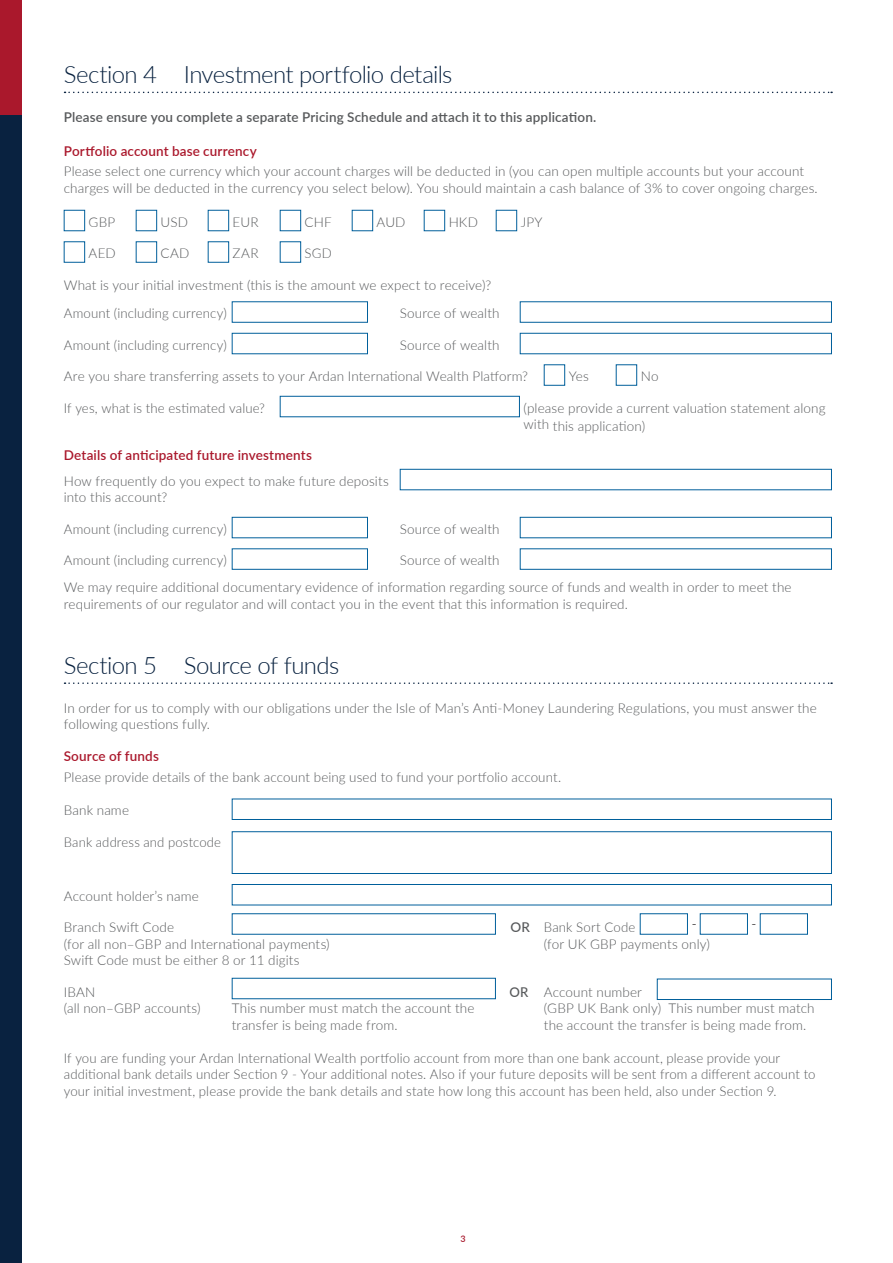
<style>
.page{position:relative;width:893px;height:1263px;background:#fff}
.page>*{position:absolute;margin:0;border:0;box-sizing:border-box;transform-origin:0 0}
.t1{font:300 24px "Lato";letter-spacing:-.025em;color:#092240}
.Body_text{font:300 13.5px/16.5px "Lato";letter-spacing:.01em;color:#57595b}
.App_boxes{font:300 13.5px/18px "Lato";letter-spacing:.01em;color:#57595b}
.Subhead{font:600 13.5px "Lato";letter-spacing:.01em;color:#aa182c}
.Body_text-2{font:600 13.5px "Lato";letter-spacing:.01em;color:#57595b}
.t2{font:300 12px "Gotham";color:#231f20}
.t3{font:600 9px "Lato";color:#a8192d}
.s1{font-weight:500}
</style>
<div class="page">
<div style="left:0;top:0;width:21px;height:115px;background:#aa182c"></div>
<div style="left:0;top:115px;width:21px;height:1148px;background:#092240"></div>
<svg style="left:65px;top:92px;width:767px;height:1px"></svg>
<div style="left:64px;top:210px;width:21px;height:21px;background:#fff;border:1px solid #005f9b"></div>
<div style="left:136px;top:210px;width:21px;height:21px;background:#fff;border:1px solid #005f9b"></div>
<div style="left:208px;top:210px;width:21px;height:21px;background:#fff;border:1px solid #005f9b"></div>
<div style="left:280px;top:210px;width:21px;height:21px;background:#fff;border:1px solid #005f9b"></div>
<div style="left:352px;top:210px;width:21px;height:21px;background:#fff;border:1px solid #005f9b"></div>
<div style="left:424px;top:210px;width:21px;height:21px;background:#fff;border:1px solid #005f9b"></div>
<div style="left:496px;top:210px;width:21px;height:21px;background:#fff;border:1px solid #005f9b"></div>
<div style="left:64px;top:241px;width:21px;height:22px;background:#fff;border:1px solid #005f9b"></div>
<div style="left:136px;top:241px;width:21px;height:22px;background:#fff;border:1px solid #005f9b"></div>
<div style="left:208px;top:241px;width:21px;height:22px;background:#fff;border:1px solid #005f9b"></div>
<div style="left:280px;top:241px;width:21px;height:22px;background:#fff;border:1px solid #005f9b"></div>
<div style="left:232px;top:301px;width:136px;height:22px;background:#fff;border:1px solid #005f9b"></div>
<div style="left:520px;top:301px;width:312px;height:22px;background:#fff;border:1px solid #005f9b"></div>
<div style="left:232px;top:333px;width:136px;height:21px;background:#fff;border:1px solid #005f9b"></div>
<div style="left:520px;top:333px;width:312px;height:21px;background:#fff;border:1px solid #005f9b"></div>
<div style="left:544px;top:364px;width:21px;height:22px;background:#fff;border:1px solid #005f9b"></div>
<div style="left:616px;top:364px;width:21px;height:22px;background:#fff;border:1px solid #005f9b"></div>
<div style="left:280px;top:396px;width:240px;height:21px;background:#fff;border:1px solid #005f9b"></div>
<div style="left:400px;top:469px;width:432px;height:21px;background:#fff;border:1px solid #005f9b"></div>
<div style="left:232px;top:517px;width:136px;height:21px;background:#fff;border:1px solid #005f9b"></div>
<div style="left:520px;top:517px;width:312px;height:21px;background:#fff;border:1px solid #005f9b"></div>
<div style="left:232px;top:548px;width:136px;height:22px;background:#fff;border:1px solid #005f9b"></div>
<div style="left:520px;top:548px;width:312px;height:22px;background:#fff;border:1px solid #005f9b"></div>
<svg style="left:65px;top:682px;width:767px;height:2px"></svg>
<div style="left:232px;top:799px;width:600px;height:21px;background:#fff;border:1px solid #005f9b"></div>
<div style="left:232px;top:831px;width:600px;height:43px;background:#fff;border:1px solid #005f9b"></div>
<div style="left:232px;top:884px;width:600px;height:21px;background:#fff;border:1px solid #005f9b"></div>
<div style="left:657px;top:979px;width:175px;height:21px;background:#fff;border:1px solid #005f9b"></div>
<p class="t1" style="left:64px;top:58px;width:390px">Section 4 Investment portfolio details</p>
<p class="Body_text-2" style="left:64px;top:107px;width:534px">Please ensure you complete a separate Pricing Schedule and attach it to this application.</p>
<p class="Subhead" style="left:64px;top:141px;width:195px">Portfolio account base currency</p>
<p class="Body_text" style="left:64px;top:163px;width:755px">Please select one currency which your account charges will be deducted in (you can open multiple accounts but your account charges will be deducted in the currency you select below). You should maintain a cash balance of 3% to cover ongoing charges.</p>
<p class="App_boxes" style="left:89px;top:212px;width:28px">GBP</p>
<p class="App_boxes" style="left:161px;top:212px;width:29px">USD</p>
<p class="App_boxes" style="left:233px;top:212px;width:27px">EUR</p>
<p class="App_boxes" style="left:305px;top:212px;width:29px">CHF</p>
<p class="App_boxes" style="left:377px;top:212px;width:30px">AUD</p>
<p class="App_boxes" style="left:449px;top:212px;width:31px">HKD</p>
<p class="App_boxes" style="left:521px;top:212px;width:23px">JPY</p>
<p class="App_boxes" style="left:89px;top:244px;width:29px">AED</p>
<p class="App_boxes" style="left:161px;top:244px;width:30px">CAD</p>
<p class="App_boxes" style="left:233px;top:244px;width:27px">ZAR</p>
<p class="App_boxes" style="left:305px;top:244px;width:29px">SGD</p>
<p class="Body_text" style="left:64px;top:276px;width:429px">What is your initial investment (this is the amount we expect to receive)?</p>
<p class="App_boxes" style="left:64px;top:304px;width:165px">Amount (including currency)</p>
<p class="App_boxes" style="left:400px;top:304px;width:101px">Source of wealth</p>
<p class="App_boxes" style="left:64px;top:335px;width:165px">Amount (including currency)</p>
<p class="App_boxes" style="left:400px;top:335px;width:101px">Source of wealth</p>
<p class="App_boxes" style="left:64px;top:367px;width:466px">Are you share transferring assets to your Ardan International Wealth Platform?</p>
<p class="App_boxes" style="left:569px;top:367px;width:22px">Yes</p>
<p class="App_boxes" style="left:641px;top:367px;width:19px">No</p>
<p class="App_boxes" style="left:64px;top:398px;width:203px">If yes, what is the estimated value?</p>
<p class="App_boxes" style="left:523px;top:398px;width:304px">(please provide a current valuation statement along with this application)</p>
<p class="Subhead" style="left:64px;top:446px;width:250px">Details of anticipated future investments</p>
<p class="App_boxes" style="left:64px;top:472px;width:327px;line-height:16.5px">How frequently do you expect to make future deposits into this account?</p>
<p class="App_boxes" style="left:64px;top:519px;width:165px">Amount (including currency)</p>
<p class="App_boxes" style="left:400px;top:519px;width:101px">Source of wealth</p>
<p class="App_boxes" style="left:64px;top:551px;width:165px">Amount (including currency)</p>
<p class="App_boxes" style="left:400px;top:551px;width:101px">Source of wealth</p>
<p class="Body_text" style="left:64px;top:579px;width:729px">We may require additional documentary evidence of information regarding source of funds and wealth in order to meet the requirements of our regulator and will contact you in the event that this information is required.</p>
<p class="t1" style="left:64px;top:649px;width:277px">Section 5 Source of funds</p>
<p class="Body_text" style="left:64px;top:699px;width:755px">In order for us to comply with our obligations under the Isle of Man’s Anti-Money Laundering Regulations, you must answer the following questions fully.</p>
<p class="Subhead" style="left:64px;top:746px;width:97px">Source of funds</p>
<p class="Body_text" style="left:64px;top:768px;width:499px">Please provide details of the bank account being used to fund your portfolio account.</p>
<p class="App_boxes" style="left:64px;top:801px;width:67px">Bank name</p>
<p class="App_boxes" style="left:64px;top:832px;width:159px">Bank address and postcode</p>
<p class="App_boxes" style="left:64px;top:886px;width:137px">Account holder’s name</p>
<p class="App_boxes" style="left:64px;top:918px;width:112px">Branch Swift Code</p>
<p class="App_boxes" style="left:510px;top:918px;width:126px"><span class="s1">OR</span> Bank Sort Code</p>
<p class="t2" style="left:692px;top:916px;width:6px">-</p>
<p class="t2" style="left:751px;top:916px;width:6px">-</p>
<p class="App_boxes" style="left:64px;top:934px;width:267px">(for all non–GBP and International payments)</p>
<p class="App_boxes" style="left:544px;top:934px;width:168px">(for UK GBP payments only)</p>
<p class="App_boxes" style="left:64px;top:951px;width:237px">Swift Code must be either 8 or 11 digits</p>
<p class="App_boxes" style="left:64px;top:982px;width:33px">IBAN</p>
<p class="App_boxes" style="left:509px;top:982px;width:134px"><span class="s1">OR</span> Account number</p>
<p class="App_boxes" style="left:64px;top:999px;width:138px">(all non–GBP accounts)</p>
<p class="App_boxes" style="left:232px;top:999px;width:244px">This number must match the account the</p>
<p class="App_boxes" style="left:544px;top:999px;width:272px">(GBP UK Bank only) This number must match</p>
<p class="App_boxes" style="left:232px;top:1015px;width:167px">transfer is being made from.</p>
<p class="App_boxes" style="left:544px;top:1015px;width:264px">the account the transfer is being made from.</p>
<p class="Body_text" style="left:64px;top:1049px;width:753px">If you are funding your Ardan International Wealth portfolio account from more than one bank account, please provide your additional bank details under Section 9 - Your additional notes. Also if your future deposits will be sent from a different account to your initial investment, please provide the bank details and state how long this account has been held, also under Section 9.</p>
<p class="t3" style="left:460px;top:1232px;width:7px">3</p>
</div>
